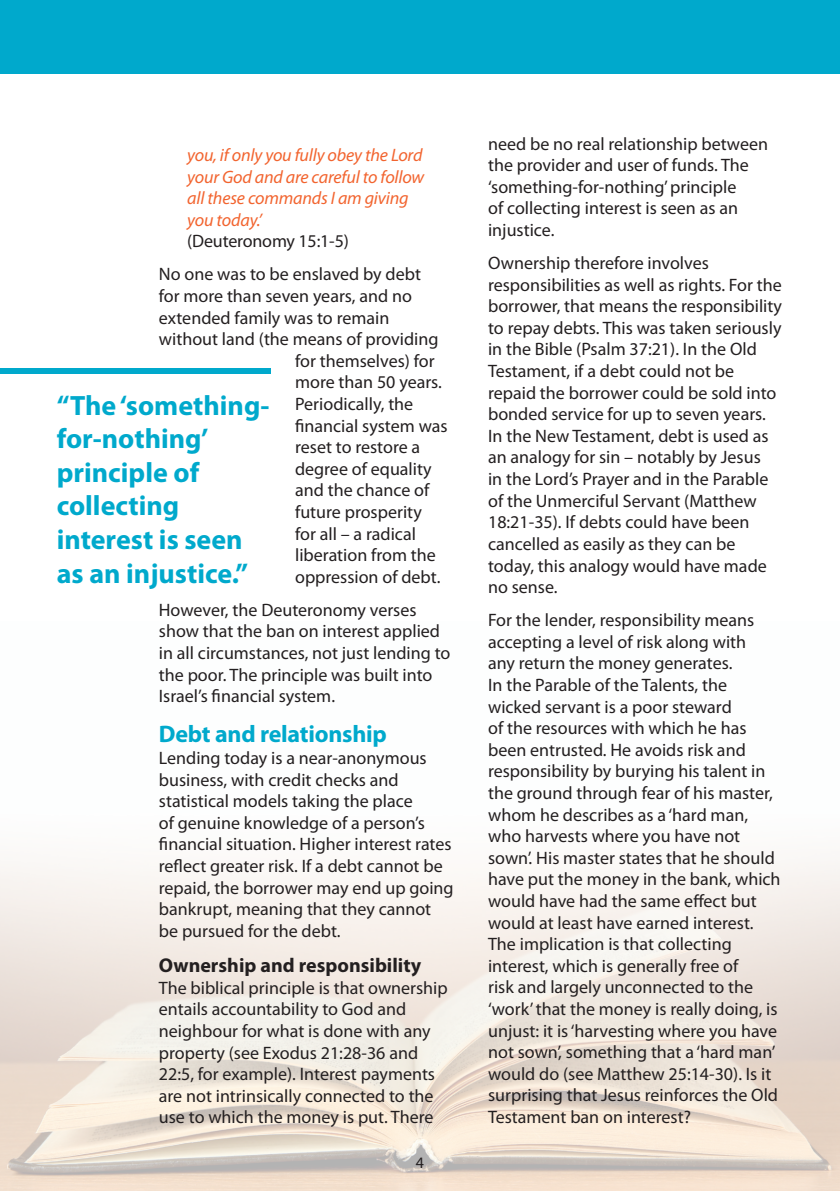
<style>
.page{position:relative;width:840px;height:1191px;background:#fff}
.page>*{position:absolute;margin:0;border:0;box-sizing:border-box;transform-origin:0 0}
.t1{font:700 28px/33.6px "Myriad Pro";color:#00a9cc}
.t2{font:700 24px "Myriad Pro";letter-spacing:-.01em;color:#00a9cc}
.t3{font:700 20px "Myriad Pro";color:#231f20}
.t4{font:18px/21.6px "Myriad Pro";color:#231f20}
.t5{font:italic 18px/21.6px "Myriad Pro";letter-spacing:-.01em;color:#f2642f}
.t6{font:16px "Myriad Pro";color:#231f20}
</style>
<div class="page">
<div style="left:0;top:0;width:839px;height:74px;background:#00a9cc"></div>
<img style="left:0;top:860px;width:839px;height:331px">
<div style="left:0;top:369px;width:270px;height:5px;background:#00a9cc"></div>
<p class="t5" style="left:187px;top:144px;width:238px">you, if only you fully obey the Lord your God and are careful to follow all these commands I am giving you today.’</p>
<p class="t4" style="left:159px;top:224px;width:263px;line-height:33px;text-indent:28px">(Deuteronomy 15:1-5)<br>No one was to be enslaved by debt</p>
<p class="t4" style="left:159px;top:285px;width:254px">for more than seven years, and no</p>
<p class="t4" style="left:159px;top:306px;width:232px">extended family was to remain</p>
<p class="t4" style="left:159px;top:328px;width:281px">without land (the means of providing</p>
<p class="t4" style="left:295px;top:350px;width:141px">for themselves) for</p>
<p class="t4" style="left:295px;top:371px;width:148px">more than 50 years.</p>
<p class="t4" style="left:295px;top:393px;width:120px">Periodically, the</p>
<p class="t4" style="left:295px;top:414px;width:154px">financial system was</p>
<p class="t4" style="left:295px;top:436px;width:126px">reset to restore a</p>
<p class="t4" style="left:295px;top:458px;width:138px">degree of equality</p>
<p class="t4" style="left:295px;top:479px;width:136px">and the chance of</p>
<p class="t4" style="left:295px;top:501px;width:128px">future prosperity</p>
<p class="t4" style="left:295px;top:522px;width:122px">for all – a radical</p>
<p class="t4" style="left:295px;top:544px;width:142px">liberation from the</p>
<p class="t4" style="left:295px;top:566px;width:147px">oppression of debt.</p>
<p class="t4" style="left:159px;top:598px;width:293px">However, the Deuteronomy verses show that the ban on interest applied in all circumstances, not just lending to the poor. The principle was built into Israel’s financial system.</p>
<h2 class="t2" style="left:159px;top:718px;width:229px">Debt and relationship</h2>
<p class="t4" style="left:159px;top:747px;width:296px">Lending today is a near-anonymous business, with credit checks and statistical models taking the place<br>of genuine knowledge of a person’s financial situation. Higher interest rates reflect greater risk. If a debt cannot be repaid, the borrower may end up going bankrupt, meaning that they cannot be pursued for the debt.</p>
<p class="t3" style="left:159px;top:952px;width:264px">Ownership and responsibility</p>
<p class="t4" style="left:159px;top:976px;width:290px">The biblical principle is that ownership entails accountability to God and neighbour for what is done with any property (see Exodus 21:28-36 and 22:5, for example). Interest payments are not intrinsically connected to the use to which the money is put. There</p>
<h1 class="t1" style="left:57px;top:387px;width:214px">“The ‘something&shy;for-nothing’ principle of collecting interest is seen as an injustice.”</h1>
<p class="t6" style="left:415px;top:1152px;width:10px">4</p>
<p class="t4" style="left:488px;top:132px;width:281px">need be no real relationship between the provider and user of funds. The ‘something-for-nothing’ principle<br>of collecting interest is seen as an injustice.</p>
<p class="t4" style="left:488px;top:252px;width:295px">Ownership therefore involves responsibilities as well as rights. For the borrower, that means the responsibility to repay debts. This was taken seriously in the Bible (Psalm 37:21). In the Old Testament, if a debt could not be repaid the borrower could be sold into bonded service for up to seven years.<br>In the New Testament, debt is used as an analogy for sin – notably by Jesus<br>in the Lord’s Prayer and in the Parable of the Unmerciful Servant (Matthew 18:21-35). If debts could have been cancelled as easily as they can be today, this analogy would have made no sense.</p>
<p class="t4" style="left:488px;top:609px;width:294px">For the lender, responsibility means accepting a level of risk along with<br>any return the money generates.<br>In the Parable of the Talents, the wicked servant is a poor steward<br>of the resources with which he has been entrusted. He avoids risk and responsibility by burying his talent in the ground through fear of his master, whom he describes as a ‘hard man, who harvests where you have not sown’. His master states that he should have put the money in the bank, which would have had the same effect but would at least have earned interest.<br>The implication is that collecting interest, which is generally free of<br>risk and largely unconnected to the ‘work’ that the money is really doing, is unjust: it is ‘harvesting where you have not sown’, something that a ‘hard man’ would do (see Matthew 25:14-30). Is it surprising that Jesus reinforces the Old Testament ban on interest?</p>
</div>
